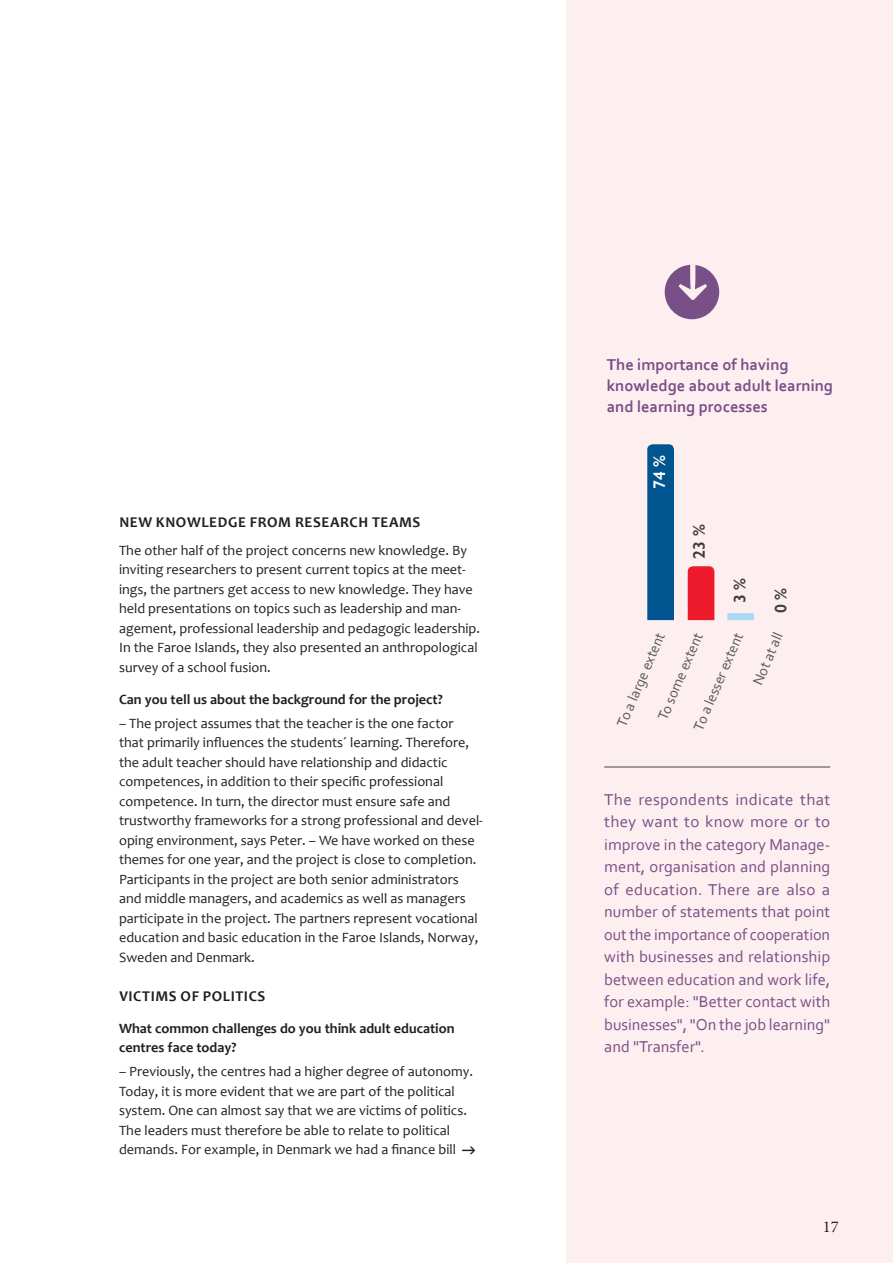
<style>
.page{position:relative;width:893px;height:1263px;background:#fff}
.page>*{position:absolute;margin:0;border:0;box-sizing:border-box;transform-origin:0 0}
.t1{font:800 52.5px "Sagona";color:#fdeff0}
.t2{font:600 16.95px "Gill Sans";color:#3e3e3f}
.t3{font:600 16.95px "Gill Sans";color:#fff}
.t4{font:16.5px/22.5px "Corbel";color:#794f88;text-align:justify}
.t5{font:700 16.5px/21px "Corbel";color:#794f88}
.t6{font:16.5px "Minion Pro";color:#231f20}
.t7{font:700 15px "Candara";letter-spacing:.04em;color:#231f20}
.t8{font:14.7px "Corbel";color:#57585a}
.t9{font:14.25px/19.5px "Candara";color:#231f20}
.t10{font:700 14.25px/19.5px "Candara";color:#231f20}
</style>
<div class="page">
<div style="left:567px;top:0;width:326px;height:1263px;background:#fdeff0"></div>
<div style="left:665px;top:265px;width:54px;height:54px;background:#794f88;border-radius:50%"></div>
<hr style="left:604px;top:766px;width:226px;height:1px;background:#57585a">
<div style="left:647px;top:444px;width:27px;height:176px;background:#00548f"></div>
<svg style="left:688px;top:566px;width:26px;height:54px"></svg>
<svg style="left:727px;top:613px;width:27px;height:7px"></svg>
<p class="t7" style="left:119px;top:512px;width:141px">NEW KNOWLEDGE FRO</p>
<p class="t7" style="left:278px;top:512px;width:26px">M RESE</p>
<p class="t7" style="left:330px;top:512px;width:91px">ARCH TEAMS</p>
<p class="t9" style="left:119px;top:540px;width:363px">The other half of the project concerns new knowledge. By inviting researchers to present current topics at the meet&shy;ings, the partners get access to new knowledge. They have held presentations on topics such as leadership and man&shy;agement, professional leadership and pedagogic leadership.<br>In the Faroe Islands, they also presented an anthropological survey of a school fusion.</p>
<p class="t10" style="left:119px;top:689px;width:325px">Can you tell us about the background for the project?</p>
<p class="t9" style="left:119px;top:713px;width:365px">– The project assumes that the teacher is the one factor<br>that primarily influences the students´ learning. Therefore, the adult teacher should have relationship and didactic competences, in addition to their specific professional competence. In turn, the director must ensure safe and trustworthy frameworks for a strong professional and devel&shy;oping environment, says Peter. – We have worked on these themes for one year, and the project is close to completion.<br>Participants in the project are both senior administrators and middle managers, and academics as well as managers participate in the project. The partners represent vocational education and basic education in the Faroe Islands, Norway, Sweden and Denmark.</p>
<p class="t7" style="left:119px;top:986px;width:146px">VICTIMS OF POLITICS</p>
<p class="t10" style="left:119px;top:1018px;width:337px">What common challenges do you think adult education centres face today?</p>
<p class="t9" style="left:119px;top:1062px;width:356px">– Previously, the centres had a higher degree of autonomy.<br>Today, it is more evident that we are part of the political system. One can almost say that we are victims of politics.<br>The leaders must therefore be able to relate to political demands. For example, in Denmark we had a finance bill</p>
<h1 class="t1" style="left:710px;top:315px;width:36px;rotate:-180deg">↑</h1>
<p class="t5" style="left:607px;top:354px;width:228px">The importance of having knowledge about adult learning and learning processes</p>
<p class="t3" style="left:649px;top:489px;width:36px;rotate:-90deg">74 %</p>
<p class="t2" style="left:689px;top:559px;width:36px;rotate:-90deg">23 %</p>
<p class="t2" style="left:730px;top:603px;width:27px;rotate:-90deg">3 %</p>
<p class="t2" style="left:770px;top:613px;width:27px;rotate:-90deg">0 %</p>
<p class="t8" style="left:689px;top:726px;width:107px;rotate:-67deg">To a lesser extent</p>
<p class="t8" style="left:749px;top:681px;width:57px;rotate:-67deg">Not at all</p>
<p class="t8" style="left:613px;top:723px;width:103px;rotate:-67deg">To a large extent</p>
<p class="t8" style="left:654px;top:716px;width:95px;rotate:-67deg">To some extent</p>
<p class="t4" style="left:604px;top:788px;width:228px">The respondents indicate that they want to know more or to improve in the category Manage&shy;ment, organisation and planning of education. There are also a number of statements that point out the importance of cooperation with businesses and relationship between education and work life, for example: "Better contact with businesses", "On the job learning" and "Transfer".</p>
<p class="t6" style="left:823px;top:1216px;width:17px">17</p>
</div>
